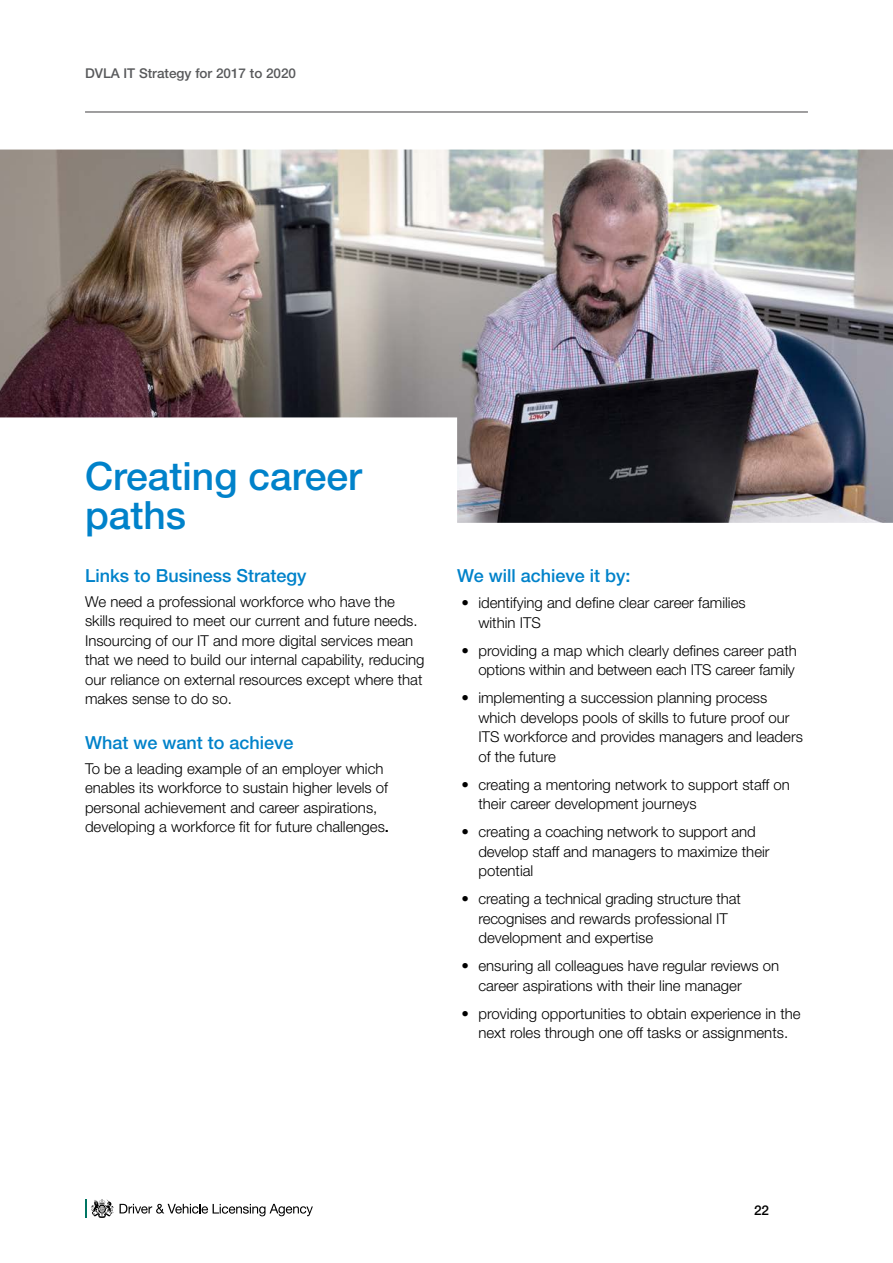
<style>
.page{position:relative;width:893px;height:1263px;background:#fff}
.page>*{position:absolute;margin:0;border:0;box-sizing:border-box;transform-origin:0 0}
.t1{font:500 39px/39px "Helvetica Neue";color:#0082ca}
.t2{font:500 18px "Helvetica Neue";color:#0082ca}
.t3{font:300 15px/19.5px "Helvetica Neue";color:#000}
.t4{font:500 13.5px "Helvetica Neue";color:#58595b}
.t5{font:500 13.5px "Helvetica Neue";color:#000}
.s1{font-weight:500}
</style>
<div class="page">
<hr style="left:85px;top:112px;width:723px;height:1px;background:#414042">
<svg style="left:120px;top:1204px;width:193px;height:12px"></svg>
<svg style="left:85px;top:1199px;width:29px;height:18px"></svg>
<img style="left:0;top:150px;width:893px;height:373px">
<p class="t4" style="left:85px;top:65px;width:213px">DVLA IT Strategy for 2017 to 2020</p>
<h1 class="t1" style="left:85px;top:457px;width:278px">Creating career paths</h1>
<p class="t2" style="left:85px;top:565px;width:223px">Links to Business Strategy</p>
<p class="t3" style="left:85px;top:591px;width:341px">We need a professional workforce who have the skills required to meet our current and future needs.<br>Insourcing of our IT and more digital services mean that we need to build our internal capability, reducing our reliance on external resources except where that makes sense to do so.</p>
<p class="t2" style="left:85px;top:732px;width:210px">What we want to achieve</p>
<p class="t3" style="left:85px;top:758px;width:306px">To be a leading example of an employer which enables its workforce to sustain higher levels of personal achievement and career aspirations, developing a workforce fit for future challenges<span class="s1">.</span></p>
<p class="t2" style="left:457px;top:565px;width:175px">We will achieve it by:</p>
<p class="t3" style="left:478px;top:593px;width:269px;text-indent:-17px">• identifying and define clear career families within ITS</p>
<p class="t3" style="left:461px;top:640px;width:337px;text-align:right">• providing a map which clearly defines career path options within and between each ITS career family</p>
<p class="t3" style="left:478px;top:688px;width:326px;text-indent:-17px">• implementing a succession planning process which develops pools of skills to future proof our ITS workforce and provides managers and leaders of the future</p>
<p class="t3" style="left:478px;top:774px;width:313px;text-indent:-17px">• creating a mentoring network to support staff on their career development journeys</p>
<p class="t3" style="left:478px;top:822px;width:293px;text-indent:-17px">• creating a coaching network to support and develop staff and managers to maximize their potential</p>
<p class="t3" style="left:478px;top:889px;width:264px;text-indent:-17px">• creating a technical grading structure that recognises and rewards professional IT development and expertise</p>
<p class="t3" style="left:478px;top:956px;width:302px;text-indent:-17px">• ensuring all colleagues have regular reviews on career aspirations with their line manager</p>
<p class="t3" style="left:461px;top:1003px;width:341px;text-align:center">• providing opportunities to obtain experience in the next roles through one off tasks or assignments.</p>
<p class="t5" style="left:754px;top:1202px;width:17px">22</p>
</div>
